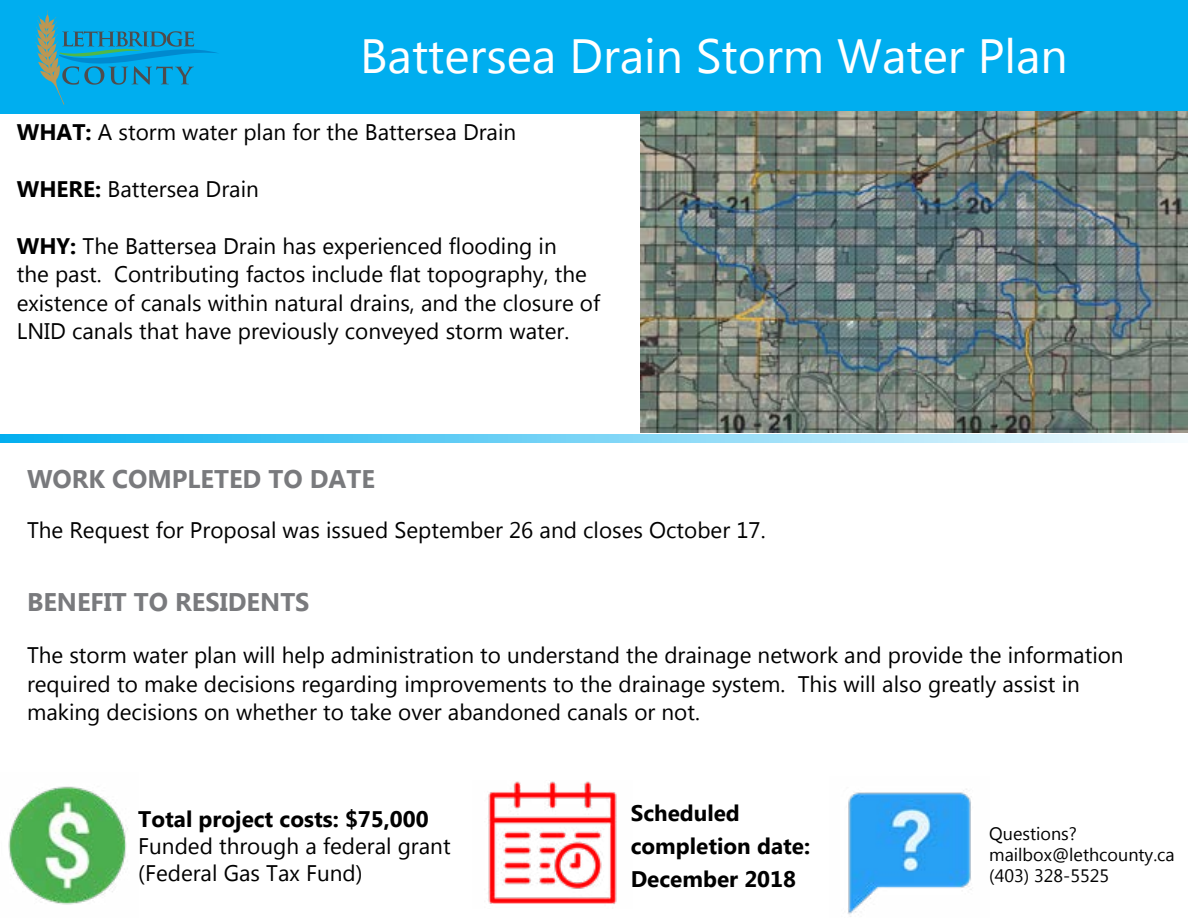
<style>
.page{position:relative;width:1188px;height:918px;background:#fff}
.page>*{position:absolute;margin:0;border:0;box-sizing:border-box;transform-origin:0 0}
.t1{font:48px "Myanmar Text";color:#fff}
.t2{font:700 25.5px "Myanmar Text";color:#797a7d}
.t3{font:22.5px/28.5px "Myanmar Text";color:#000}
.t4{font:700 22.5px/33px "Myanmar Text";color:#000}
.t5{font:18px/21px "Myanmar Text";color:#000}
.s1{font-weight:700}
</style>
<div class="page">
<svg style="left:0;top:434px;width:1175px;height:9px;background:#7bd4f6"></svg>
<div style="left:0;top:0;width:1188px;height:113px;background:#00aeef"></div>
<img style="left:8px;top:786px;width:120px;height:119px">
<img style="left:488px;top:781px;width:129px;height:123px">
<img style="left:848px;top:789px;width:124px;height:128px">
<svg style="left:35px;top:10px;width:182px;height:95px"></svg>
<img style="left:641px;top:111px;width:547px;height:321px">
<h1 class="t1" style="left:360px;top:28px;width:709px">Battersea Drain Storm Water Plan</h1>
<p class="t3" style="left:17px;top:118px;width:501px"><span class="s1">WHAT:</span> A storm water plan for the Battersea Drain</p>
<p class="t3" style="left:17px;top:175px;width:244px"><span class="s1">WHERE:</span> Battersea Drain</p>
<p class="t3" style="left:17px;top:232px;width:585px"><span class="s1">WHY:</span> The Battersea Drain has experienced flooding in<br>the past. Contributing factos include flat topography, the existence of canals within natural drains, and the closure of LNID canals that have previously conveyed storm water.</p>
<p class="t2" style="left:27px;top:464px;width:349px">WORK COMPLETED TO DATE</p>
<p class="t3" style="left:27px;top:516px;width:740px">The Request for Proposal was issued September 26 and closes October 17.</p>
<p class="t2" style="left:27px;top:587px;width:284px">BENEFIT TO RESIDENTS</p>
<p class="t3" style="left:27px;top:641px;width:1098px">The storm water plan will help administration to understand the drainage network and provide the information required to make decisions regarding improvements to the drainage system. This will also greatly assist in making decisions on whether to take over abandoned canals or not.</p>
<p class="t4" style="left:138px;top:802px;width:292px">Total project costs: $75,000</p>
<p class="t3" style="left:138px;top:832px;width:314px;line-height:27px">Funded through a federal grant (Federal Gas Tax Fund)</p>
<p class="t4" style="left:631px;top:797px;width:181px">Scheduled completion date:<br>December 2018</p>
<p class="t5" style="left:989px;top:824px;width:187px">Questions? mailbox@lethcounty.ca (403) 328-5525</p>
</div>
